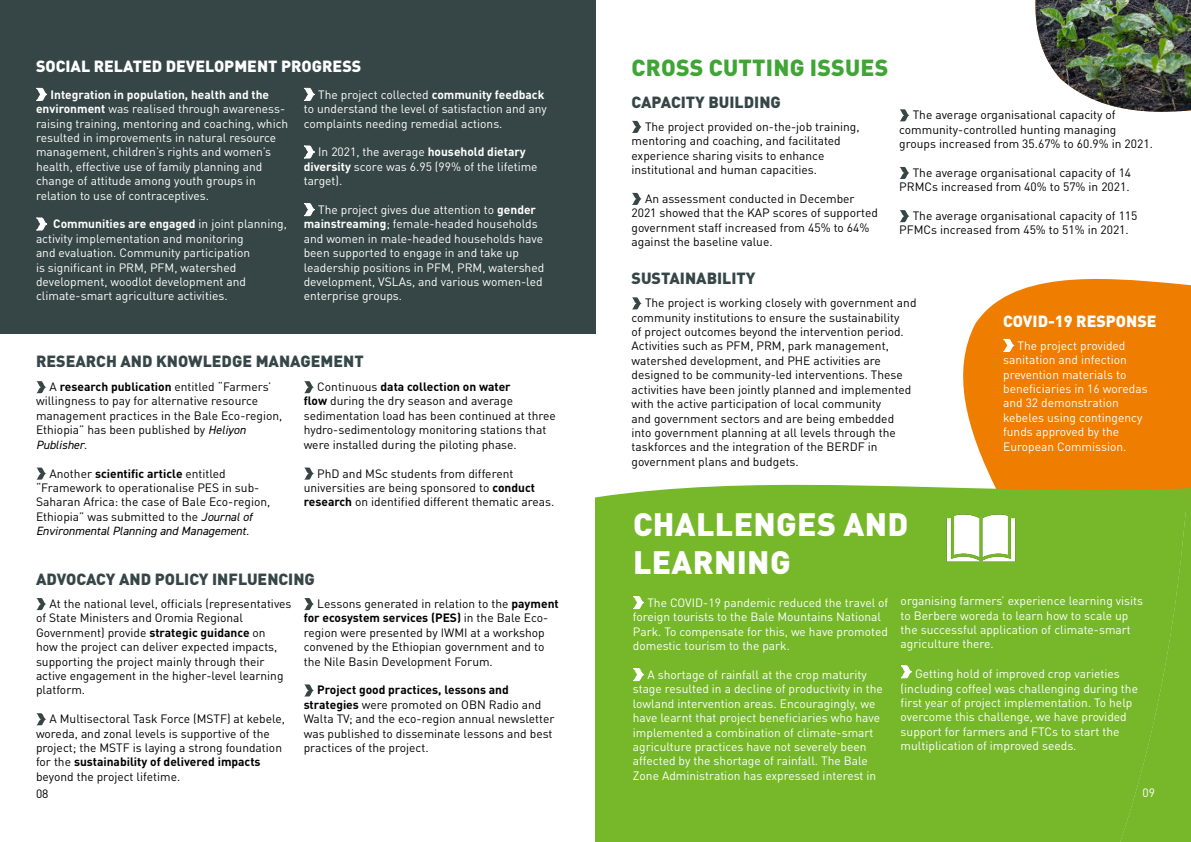
<style>
.page{position:relative;width:1191px;height:842px;background:#fff}
.page>*{position:absolute;margin:0;border:0;box-sizing:border-box;transform-origin:0 0}
.t1{font:900 32px/38.4px "DIN Pro";letter-spacing:.01em;color:#fff}
.t2{font:900 23px "DIN Pro";letter-spacing:.01em;color:#3fa535}
.t3{font:900 16px "DIN Pro";color:#364647}
.t4{font:900 16px "DIN Pro";color:#fff}
.t5{font:12px/14.4px "DIN Pro";color:#000}
.t6{font:12px/14.4px "DIN Pro";color:#fff}
.t7{font:italic 12px "DIN2014";color:#000}
.s1{font-weight:700}
.s2{font-family:"DIN2014";font-style:italic}
.s3{font-family:"DIN Pro";font-style:normal}
</style>
<div class="page">
<div style="left:0;top:0;width:595px;height:333px;background:#364647"></div>
<svg style="left:963px;top:279px;width:228px;height:111px;background:#f08918"></svg>
<svg style="left:595px;top:390px;width:596px;height:452px;background:#93bd45"></svg>
<svg style="left:36px;top:87px;width:12px;height:14px"></svg>
<svg style="left:36px;top:217px;width:11px;height:14px"></svg>
<svg style="left:304px;top:87px;width:11px;height:14px"></svg>
<svg style="left:304px;top:145px;width:11px;height:14px"></svg>
<svg style="left:304px;top:203px;width:11px;height:14px"></svg>
<svg style="left:36px;top:381px;width:10px;height:12px"></svg>
<svg style="left:36px;top:468px;width:10px;height:12px"></svg>
<svg style="left:304px;top:381px;width:10px;height:12px"></svg>
<svg style="left:304px;top:468px;width:10px;height:12px"></svg>
<svg style="left:36px;top:598px;width:10px;height:12px"></svg>
<svg style="left:36px;top:713px;width:10px;height:12px"></svg>
<svg style="left:304px;top:598px;width:10px;height:12px"></svg>
<svg style="left:304px;top:684px;width:10px;height:12px"></svg>
<svg style="left:632px;top:121px;width:10px;height:12px"></svg>
<svg style="left:632px;top:193px;width:10px;height:12px"></svg>
<svg style="left:899px;top:109px;width:10px;height:12px"></svg>
<svg style="left:899px;top:167px;width:10px;height:12px"></svg>
<svg style="left:899px;top:210px;width:10px;height:12px"></svg>
<svg style="left:632px;top:297px;width:10px;height:12px"></svg>
<svg style="left:1002px;top:338px;width:13px;height:14px"></svg>
<svg style="left:632px;top:595px;width:13px;height:15px"></svg>
<svg style="left:632px;top:667px;width:13px;height:15px"></svg>
<svg style="left:900px;top:665px;width:12px;height:14px"></svg>
<img style="left:1035px;top:0;width:156px;height:112px">
<img style="left:923px;top:481px;width:114px;height:114px">
<h3 class="t4" style="left:36px;top:55px;width:327px">SOCIAL RELATED DEVELOPMENT PROGRESS</h3>
<p class="t6" style="left:36px;top:86px;width:254px;text-indent:14px"><span class="s1">Integration in population, health and the environment</span> was realised through awareness&shy;raising training, mentoring and coaching, which resulted in improvements in natural resource management, children’s rights and women’s health, effective use of family planning and change of attitude among youth groups in relation to use of contraceptives.</p>
<p class="t6" style="left:36px;top:216px;width:252px;text-indent:17px"><span class="s1">Communities are engaged</span> in joint planning, activity implementation and monitoring<br>and evaluation. Community participation<br>is significant in PRM, PFM, watershed development, woodlot development and climate-smart agriculture activities.</p>
<p class="t6" style="left:304px;top:86px;width:244px;text-indent:14px">The project collected <span class="s1">community feedback </span>to understand the level of satisfaction and any complaints needing remedial actions.</p>
<p class="t6" style="left:304px;top:144px;width:235px;text-indent:14px">In 2021, the average <span class="s1">household dietary diversity</span> score was 6.95 (99% of the lifetime target).</p>
<p class="t6" style="left:304px;top:201px;width:242px;text-indent:14px">The project gives due attention to <span class="s1">gender mainstreaming</span>; female-headed households and women in male-headed households have been supported to engage in and take up leadership positions in PFM, PRM, watershed development, VSLAs, and various women-led enterprise groups.</p>
<h3 class="t3" style="left:36px;top:350px;width:329px">RESEARCH AND KNOWLEDGE MANAGEMENT</h3>
<p class="t5" style="left:36px;top:378px;width:248px;text-indent:13px">A <span class="s1">research publication</span> entitled “Farmers’ willingness to pay for alternative resource management practices in the Bale Eco-region, Ethiopia” has been published by <span class="s2">Heliyon</span></p>
<p class="t7" style="left:36px;top:437px;width:53px">Publisher<span class="s3">.</span></p>
<p class="t5" style="left:36px;top:465px;width:236px;text-indent:13px">Another <span class="s1">scientific article</span> entitled “Framework to operationalise PES in sub-Saharan Africa: the case of Bale Eco-region, Ethiopia” was submitted to the <span class="s2">Journal of</span></p>
<p class="t7" style="left:36px;top:523px;width:215px">Environmental Planning and Management<span class="s3">.</span></p>
<p class="t5" style="left:304px;top:378px;width:254px;text-indent:13px">Continuous <span class="s1">data collection on water<br>flow</span> during the dry season and average sedimentation load has been continued at three hydro-sedimentology monitoring stations that were installed during the piloting phase.</p>
<p class="t5" style="left:304px;top:465px;width:252px;text-indent:13px">PhD and MSc students from different universities are being sponsored to <span class="s1">conduct research</span> on identified different thematic areas.</p>
<h3 class="t3" style="left:36px;top:569px;width:280px">ADVOCACY AND POLICY INFLUENCING</h3>
<p class="t5" style="left:36px;top:595px;width:257px;text-indent:13px">At the national level, officials (representatives of State Ministers and Oromia Regional Government) provide <span class="s1">strategic guidance</span> on<br>how the project can deliver expected impacts, supporting the project mainly through their active engagement in the higher-level learning platform.</p>
<p class="t5" style="left:36px;top:710px;width:251px;text-indent:13px">A Multisectoral Task Force (MSTF) at kebele, woreda, and zonal levels is supportive of the project; the MSTF is laying a strong foundation for the <span class="s1">sustainability of delivered impacts </span>beyond the project lifetime.</p>
<p class="t5" style="left:304px;top:595px;width:256px;text-indent:13px">Lessons generated in relation to the <span class="s1">payment for ecosystem services (PES)</span> in the Bale Eco&shy;region were presented by IWMI at a workshop convened by the Ethiopian government and to the Nile Basin Development Forum.</p>
<p class="t5" style="left:304px;top:682px;width:252px;text-indent:13px"><span class="s1">Project good practices, lessons and strategies</span> were promoted on OBN Radio and Walta TV; and the eco-region annual newsletter was published to disseminate lessons and best practices of the project.</p>
<p class="t5" style="left:36px;top:786px;width:14px">08</p>
<h2 class="t2" style="left:631px;top:52px;width:258px">CROSS CUTTING ISSUES</h2>
<h3 class="t3" style="left:631px;top:91px;width:151px">CAPACITY BUILDING</h3>
<p class="t5" style="left:631px;top:118px;width:230px;text-indent:13px">The project provided on-the-job training, mentoring and coaching, and facilitated experience sharing visits to enhance institutional and human capacities.</p>
<p class="t5" style="left:631px;top:190px;width:248px;text-indent:13px">An assessment conducted in December 2021 showed that the KAP scores of supported government staff increased from 45% to 64% against the baseline value.</p>
<p class="t5" style="left:899px;top:107px;width:255px;text-indent:13px">The average organisational capacity of community-controlled hunting managing groups increased from 35.67% to 60.9% in 2021.</p>
<p class="t5" style="left:899px;top:164px;width:233px;text-align:right">The average organisational capacity of 14<br>PRMCs increased from 40% to 57% in 2021.</p>
<p class="t5" style="left:899px;top:207px;width:240px;text-indent:13px">The average organisational capacity of 115<br>PFMCs increased from 45% to 51% in 2021.</p>
<h3 class="t3" style="left:631px;top:268px;width:126px">SUSTAINABILITY</h3>
<p class="t5" style="left:631px;top:295px;width:286px;text-indent:13px">The project is working closely with government and community institutions to ensure the sustainability<br>of project outcomes beyond the intervention period.<br>Activities such as PFM, PRM, park management, watershed development, and PHE activities are designed to be community-led interventions. These activities have been jointly planned and implemented with the active participation of local community<br>and government sectors and are being embedded into government planning at all levels through the taskforces and the integration of the BERDF in government plans and budgets.</p>
<h3 class="t4" style="left:1003px;top:310px;width:155px">COVID-19 RESPONSE</h3>
<p class="t6" style="left:1003px;top:337px;width:146px;text-indent:14px">The project provided sanitation and infection prevention materials to beneficiaries in 16 woredas and 32 demonstration kebeles using contingency funds approved by the<br>European Commission.</p>
<h1 class="t1" style="left:633px;top:504px;width:277px">CHALLENGES AND<br>LEARNING</h1>
<p class="t6" style="left:633px;top:594px;width:257px;text-indent:14px">The COVID-19 pandemic reduced the travel of foreign tourists to the Bale Mountains National Park. To compensate for this, we have promoted domestic tourism to the park.</p>
<p class="t6" style="left:633px;top:666px;width:251px;text-indent:14px">A shortage of rainfall at the crop maturity stage resulted in a decline of productivity in the lowland intervention areas. Encouragingly, we have learnt that project beneficiaries who have implemented a combination of climate-smart agriculture practices have not severely been affected by the shortage of rainfall. The Bale Zone Administration has expressed interest in</p>
<p class="t6" style="left:900px;top:592px;width:244px">organising farmers’ experience learning visits to Berbere woreda to learn how to scale up the successful application of climate-smart agriculture there.</p>
<p class="t6" style="left:900px;top:665px;width:239px;text-indent:14px">Getting hold of improved crop varieties (including coffee) was challenging during the first year of project implementation. To help overcome this challenge, we have provided support for farmers and FTCs to start the multiplication of improved seeds.</p>
<p class="t6" style="left:1142px;top:785px;width:14px">09</p>
</div>
